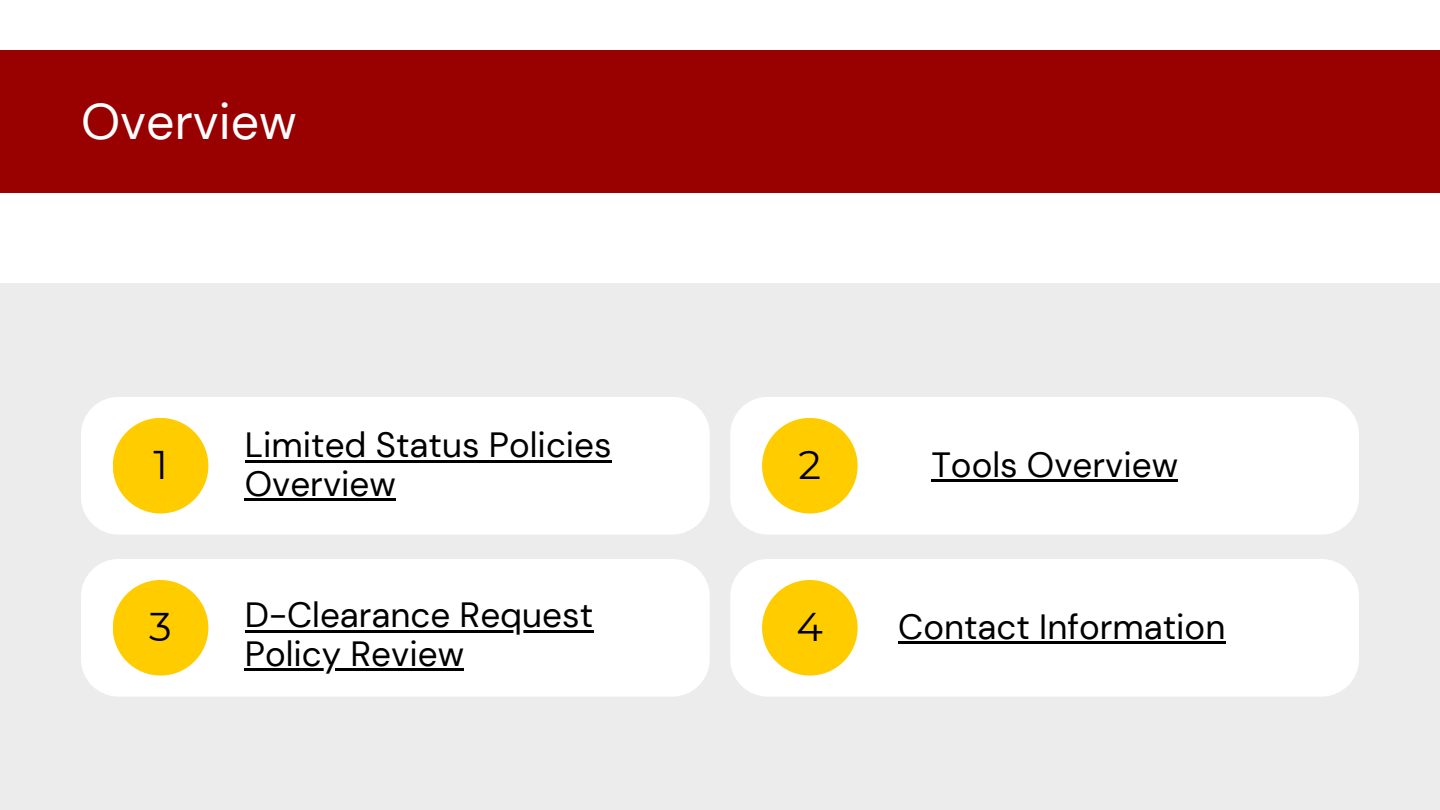
<style>
.page{position:relative;width:1440px;height:810px;background:#fff}
.page>*{position:absolute;margin:0;border:0;box-sizing:border-box;transform-origin:0 0}
.t1{font:50px "DM Sans";color:#fff}
.t2{font:40px "Montserrat";color:#000}
.t3{font:35px/38.2px "DM Sans";color:#000}
</style>
<div class="page">
<div style="left:0;top:284px;width:1440px;height:526px;background:#edeced"></div>
<div style="left:81px;top:397px;width:629px;height:138px;background:#fff;border-radius:38px"></div>
<div style="left:113px;top:418px;width:95px;height:96px;background:#fc0;border-radius:50%"></div>
<div style="left:81px;top:559px;width:629px;height:138px;background:#fff;border-radius:38px"></div>
<div style="left:113px;top:580px;width:95px;height:96px;background:#fc0;border-radius:50%"></div>
<div style="left:730px;top:397px;width:629px;height:138px;background:#fff;border-radius:38px"></div>
<div style="left:762px;top:418px;width:96px;height:96px;background:#fc0;border-radius:50%"></div>
<div style="left:730px;top:559px;width:629px;height:138px;background:#fff;border-radius:38px"></div>
<div style="left:762px;top:580px;width:96px;height:96px;background:#fc0;border-radius:50%"></div>
<hr style="left:245px;top:630px;width:348px;height:3px;background:#000">
<hr style="left:245px;top:668px;width:219px;height:3px;background:#000">
<hr style="left:931px;top:479px;width:247px;height:3px;background:#000">
<hr style="left:245px;top:460px;width:367px;height:3px;background:#000">
<hr style="left:245px;top:498px;width:151px;height:3px;background:#000">
<hr style="left:898px;top:641px;width:327px;height:3px;background:#000">
<div style="left:0;top:50px;width:1440px;height:143px;background:#900"></div>
<p class="t1" style="left:81px;top:89px;width:217px">Overview</p>
<h1 class="t2" style="left:153px;top:441px;width:16px">1</h1>
<p class="t2" style="left:149px;top:603px;width:24px">3</p>
<p class="t3" style="left:245px;top:426px;width:368px">Limited Status Policies<br>Overview</p>
<p class="t3" style="left:245px;top:596px;width:350px">D-Clearance Request</p>
<p class="t3" style="left:245px;top:635px;width:221px">Policy Review</p>
<p class="t2" style="left:798px;top:441px;width:24px">2</p>
<p class="t2" style="left:797px;top:603px;width:28px">4</p>
<p class="t3" style="left:931px;top:446px;width:248px">Tools Overview</p>
<p class="t3" style="left:898px;top:608px;width:329px">Contact Information</p>
</div>
